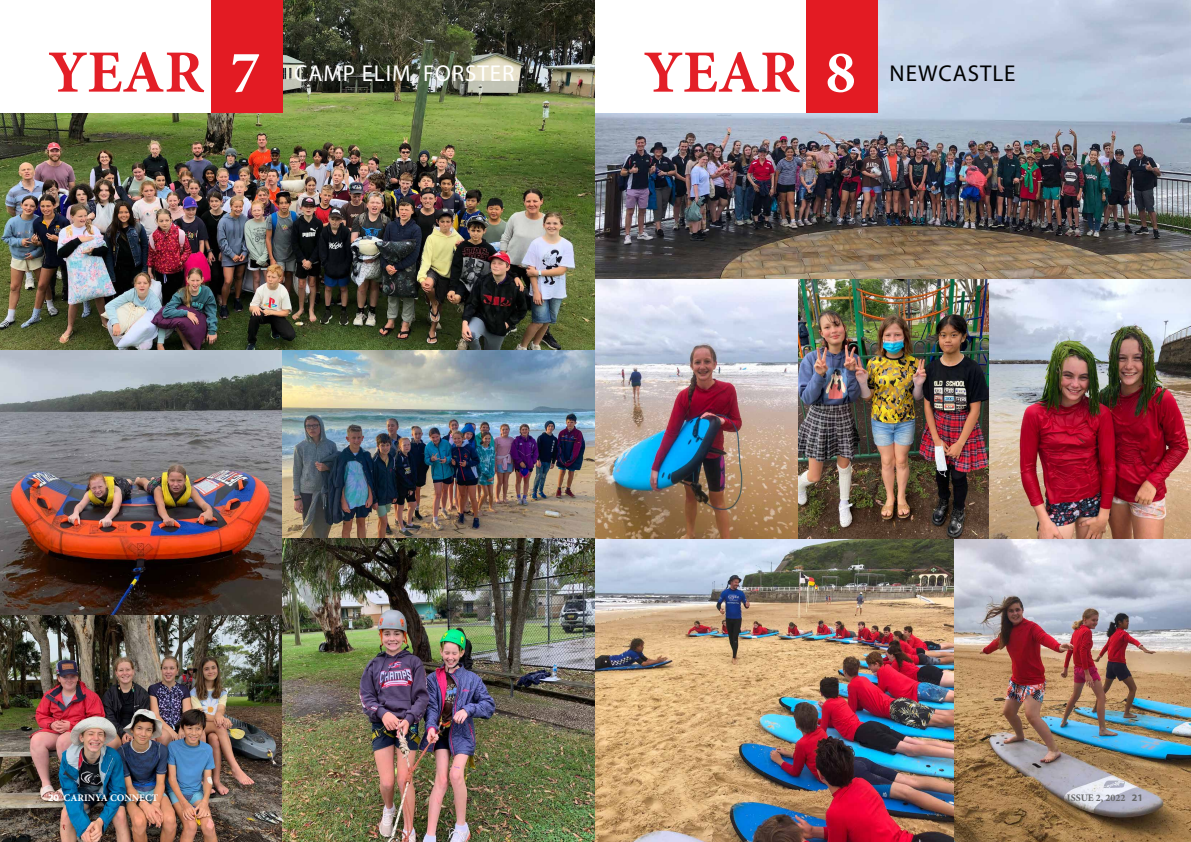
<style>
.page{position:relative;width:1191px;height:842px;background:#fff}
.page>*{position:absolute;margin:0;border:0;box-sizing:border-box;transform-origin:0 0}
.t1{font:700 60px "Minion Pro";color:#e31f27}
.t2{font:23px "Myriad Pro";letter-spacing:.04em;color:#fff}
.t3{font:23px "Myriad Pro";letter-spacing:.04em;color:#000101}
.t4{font:700 10px "Minion Pro";color:#fff}
.t5{font:700 10px "Minion Pro";color:#666767}
.s1{color:#fff}
.s2{font-family:"Myriad Pro"}
</style>
<div class="page">
<img style="left:0;top:349px;width:283px;height:493px">
<img style="left:283px;top:349px;width:312px;height:189px">
<img style="left:0;top:0;width:595px;height:349px">
<div style="left:0;top:0;width:211px;height:113px;background:#fff"></div>
<div style="left:211px;top:0;width:72px;height:113px;background:#e31b23"></div>
<img style="left:283px;top:538px;width:312px;height:304px">
<img style="left:953px;top:538px;width:238px;height:304px">
<img style="left:595px;top:538px;width:358px;height:304px">
<img style="left:595px;top:0;width:596px;height:538px">
<div style="left:595px;top:0;width:212px;height:113px;background:#fff"></div>
<div style="left:807px;top:0;width:71px;height:113px;background:#e31b23"></div>
<h1 class="t1" style="left:48px;top:30px;width:214px">YEAR <span class="s1">7</span></h1>
<p class="t2" style="left:294px;top:60px;width:222px">CAMP ELIM, FORSTER</p>
<h1 class="t1" style="left:643px;top:30px;width:214px">YEAR <span class="s1">8</span></h1>
<p class="t3" style="left:889px;top:60px;width:127px">NEWCASTLE</p>
<p class="t4" style="left:48px;top:791px;width:112px"><span class="s2">20</span> CARINYA CONNECT</p>
<p class="t5" style="left:1067px;top:791px;width:78px">ISSUE 2, 2022 <span class="s2">21</span></p>
</div>
